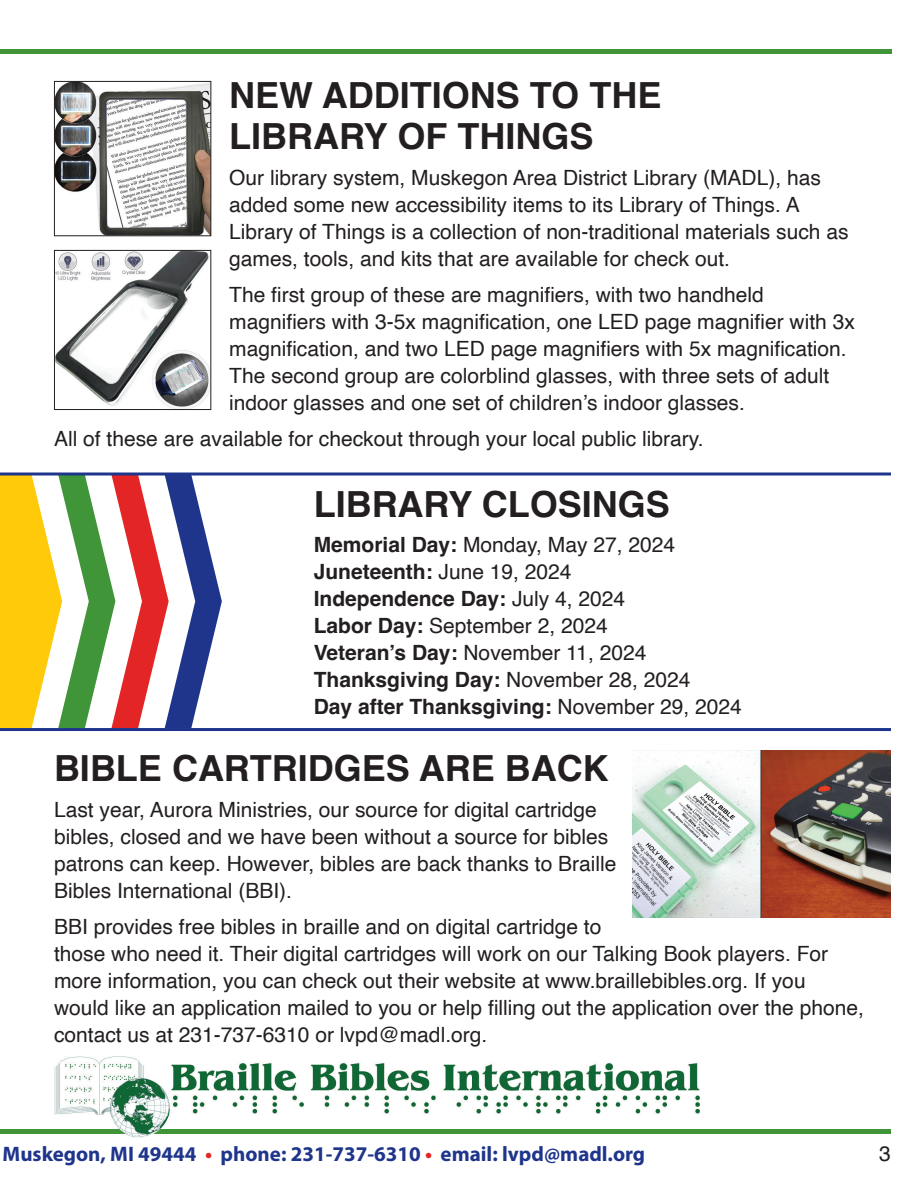
<style>
.page{position:relative;width:918px;height:1188px;background:#fff}
.page>*{position:absolute;margin:0;border:0;box-sizing:border-box;transform-origin:0 0}
.t1{font:700 36px/40.5px "Helvetica";color:#231f20}
.t2{font:21px/27px "Helvetica";color:#231f20}
.t3{font:700 21px/27px "Helvetica";color:#231f20}
.t4{font:700 21px "Myriad Pro";color:#1e358b}
.s1{font-weight:400}
.s2{color:#e32525}
</style>
<div class="page">
<div style="left:0;top:49px;width:892px;height:5px;background:#3f9537"></div>
<div style="left:0;top:1129px;width:891px;height:5px;background:#3f9537"></div>
<svg style="left:0;top:476px;width:222px;height:252px"></svg>
<svg style="left:0;top:472px;width:891px;height:4px;fill:#1e358b"></svg>
<hr style="left:0;top:728px;width:891px;height:3px;background:#1e358b">
<img style="left:632px;top:751px;width:258px;height:167px">
<img style="left:54px;top:1056px;width:646px;height:81px">
<img style="left:56px;top:252px;width:153px;height:156px">
<div style="left:54px;top:250px;width:157px;height:160px;border:1px solid #231f20"></div>
<img style="left:56px;top:83px;width:153px;height:151px">
<div style="left:54px;top:81px;width:157px;height:155px;border:1px solid #231f20"></div>
<h1 class="t1" style="left:229px;top:79px;width:434px">NEW ADDITIONS TO THE<br>LIBRARY OF THINGS</h1>
<p class="t2" style="left:229px;top:164px;width:621px">Our library system, Muskegon Area District Library (MADL), has added some new accessibility items to its Library of Things. A Library of Things is a collection of non-traditional materials such as games, tools, and kits that are available for check out.</p>
<p class="t2" style="left:229px;top:281px;width:627px">The first group of these are magnifiers, with two handheld magnifiers with 3-5x magnification, one LED page magnifier with 3x magnification, and two LED page magnifiers with 5x magnification.<br>The second group are colorblind glasses, with three sets of adult indoor glasses and one set of children’s indoor glasses.</p>
<p class="t2" style="left:54px;top:425px;width:651px">All of these are available for checkout through your local public library.</p>
<h1 class="t1" style="left:314px;top:488px;width:358px">LIBRARY CLOSINGS</h1>
<p class="t3" style="left:314px;top:533px;width:430px">Memorial Day: <span class="s1">Monday, May 27, 2024<br></span>Juneteenth: <span class="s1">June 19, 2024<br></span>Independence Day: <span class="s1">July 4, 2024<br></span>Labor Day: <span class="s1">September 2, 2024<br></span>Veteran’s Day: <span class="s1">November 11, 2024<br></span>Thanksgiving Day: <span class="s1">November 28, 2024<br></span>Day after Thanksgiving: <span class="s1">November 29, 2024</span></p>
<h1 class="t1" style="left:54px;top:752px;width:556px">BIBLE CARTRIDGES ARE BACK</h1>
<p class="t2" style="left:54px;top:797px;width:564px">Last year, Aurora Ministries, our source for digital cartridge bibles, closed and we have been without a source for bibles patrons can keep. However, bibles are back thanks to Braille Bibles International (BBI).</p>
<p class="t2" style="left:54px;top:914px;width:811px">BBI provides free bibles in braille and on digital cartridge to<br>those who need it. Their digital cartridges will work on our Talking Book players. For more information, you can check out their website at www.braillebibles.org. If you would like an application mailed to you or help filling out the application over the phone, contact us at 231-737-6310 or lvpd@madl.org.</p>
<p class="t4" style="left:3px;top:1140px;width:644px">Muskegon, MI 49444 <span class="s2">•</span> phone: 231-737-6310 <span class="s2">•</span> email: lvpd@madl.org</p>
<p class="t2" style="left:879px;top:1141px;width:13px">3</p>
</div>
